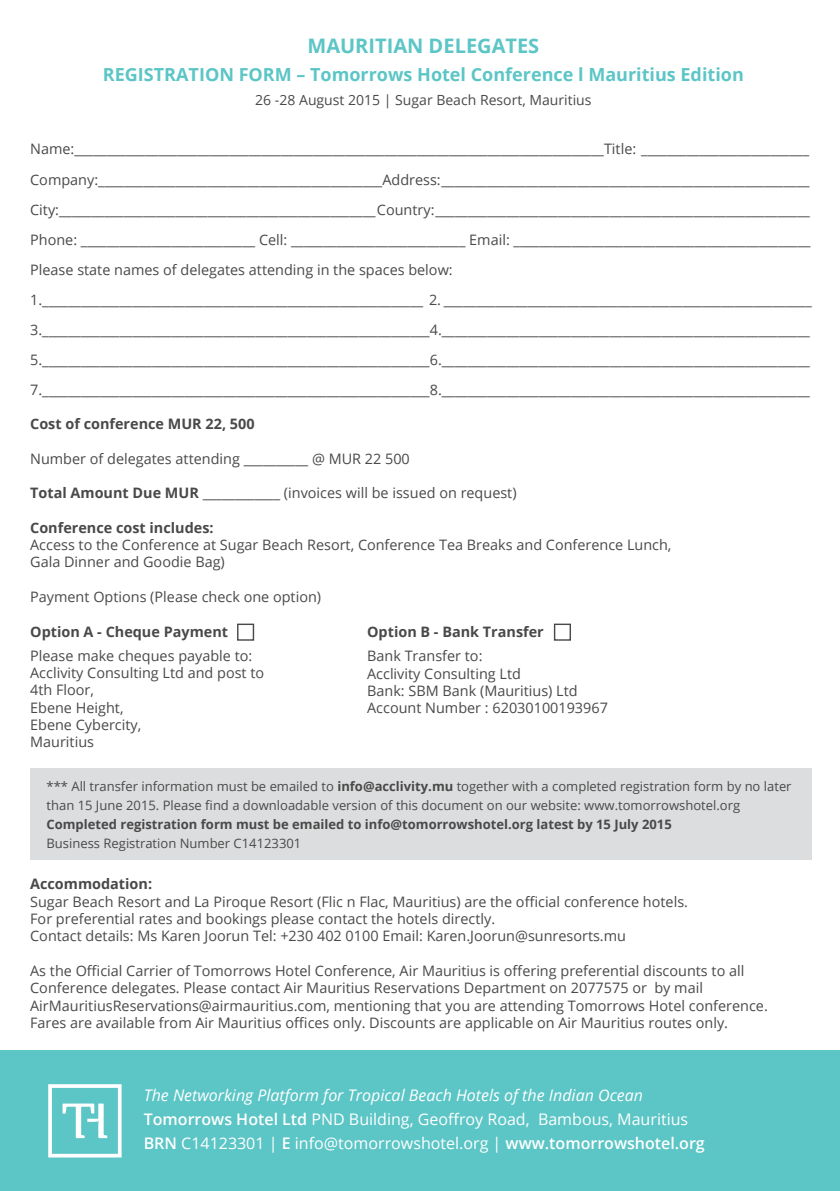
<style>
.page{position:relative;width:840px;height:1191px;background:#fff}
.page>*{position:absolute;margin:0;border:0;box-sizing:border-box;transform-origin:0 0}
.t1{font:700 20px "Open Sans";color:#5cc5c6}
.t2{font:700 18px "Open Sans";color:#5cc5c6}
.t3{font:16px/24px "Open Sans";color:#fff}
.t4{font:14.4px/17.2px "Open Sans";color:#4a494a}
.t5{font:700 14.4px "Open Sans";color:#4a494a}
.t6{font:14px "Open Sans";color:#4a494a}
.t7{font:13px/19px "Open Sans";color:#4a494a}
.t8{font:700 13px "Open Sans";color:#4a494a}
.s1{font-weight:700}
.s2{font-style:italic}
.s3{font-weight:600}
</style>
<div class="page">
<div style="left:0;top:1050px;width:839px;height:141px;background:#5cc5c6"></div>
<svg style="left:48px;top:1084px;width:73px;height:73px"></svg>
<div style="left:553px;top:623px;width:17px;height:17px;border:1px solid #4a494a"></div>
<div style="left:237px;top:623px;width:17px;height:17px;border:1px solid #4a494a"></div>
<div style="left:31px;top:768px;width:780px;height:91px;background:#dcddde"></div>
<h1 class="t1" style="left:307px;top:32px;width:233px">MAURITIAN DELEGATES</h1>
<p class="t2" style="left:103px;top:62px;width:642px">REGISTRATION FORM – Tomorrows Hotel Conference l Mauritius Edition</p>
<p class="t6" style="left:255px;top:90px;width:337px">26 -28 August 2015 | Sugar Beach Resort, Mauritius</p>
<p class="t4" style="left:30px;top:134px;width:782px;line-height:30px">Name:__________________________________________________________________________________Title: __________________________ Company:____________________________________________Address:_________________________________________________________ City:_________________________________________________Country:__________________________________________________________ Phone: ___________________________ Cell: ___________________________ Email: ______________________________________________ Please state names of delegates attending in the spaces below:<br>1.___________________________________________________________ 2. _________________________________________________________ 3.____________________________________________________________4._________________________________________________________ 5.____________________________________________________________6._________________________________________________________ 7.____________________________________________________________8._________________________________________________________</p>
<p class="t5" style="left:30px;top:414px;width:226px">Cost of conference MUR 22, 500</p>
<p class="t4" style="left:30px;top:449px;width:381px">Number of delegates attending __________ @ MUR 22 500</p>
<p class="t4" style="left:30px;top:484px;width:487px"><span class="s1">Total Amount Due MUR</span> ____________ (invoices will be issued on request)</p>
<p class="t5" style="left:30px;top:517px;width:185px">Conference cost includes:</p>
<p class="t4" style="left:30px;top:536px;width:642px">Access to the Conference at Sugar Beach Resort, Conference Tea Breaks and Conference Lunch,<br>Gala Dinner and Goodie Bag)</p>
<p class="t4" style="left:30px;top:588px;width:292px">Payment Options (Please check one option)</p>
<p class="t5" style="left:30px;top:621px;width:199px">Option A - Cheque Payment</p>
<p class="t4" style="left:30px;top:646px;width:235px">Please make cheques payable to:<br>Acclivity Consulting Ltd and post to<br>4th Floor,<br>Ebene Height,<br>Ebene Cybercity,<br>Mauritius</p>
<p class="t5" style="left:367px;top:622px;width:178px">Option B - Bank Transfer</p>
<p class="t4" style="left:367px;top:647px;width:242px">Bank Transfer to:<br>Acclivity Consulting Ltd<br>Bank: SBM Bank (Mauritius) Ltd<br>Account Number : 62030100193967</p>
<p class="t7" style="left:46px;top:776px;width:746px">*** All transfer information must be emailed to <span class="s1">info@acclivity.mu</span> together with a completed registration form by no later than 15 June 2015. Please find a downloadable version of this document on our website: www.tomorrowshotel.org</p>
<p class="t8" style="left:46px;top:815px;width:626px">Completed registration form must be emailed to info@tomorrowshotel.org latest by 15 July 2015</p>
<p class="t7" style="left:46px;top:833px;width:256px">Business Registration Number C14123301</p>
<p class="t5" style="left:30px;top:874px;width:123px">Accommodation:</p>
<p class="t4" style="left:30px;top:892px;width:659px">Sugar Beach Resort and La Piroque Resort (Flic n Flac, Mauritius) are the official conference hotels.<br>For preferential rates and bookings please contact the hotels directly.<br>Contact details: Ms Karen Joorun Tel: +230 402 0100 Email: Karen.Joorun@sunresorts.mu</p>
<p class="t4" style="left:30px;top:961px;width:738px">As the Official Carrier of Tomorrows Hotel Conference, Air Mauritius is offering preferential discounts to all Conference delegates. Please contact Air Mauritius Reservations Department on 2077575 or by mail AirMauritiusReservations@airmauritius.com, mentioning that you are attending Tomorrows Hotel conference.<br>Fares are available from Air Mauritius offices only. Discounts are applicable on Air Mauritius routes only.</p>
<p class="t3" style="left:144px;top:1082px;width:562px"><span class="s2">The Networking Platform for Tropical Beach Hotels of the Indian Ocean<br></span><span class="s3">Tomorrows Hotel Ltd</span> PND Building, Geoffroy Road, Bambous, Mauritius<br><span class="s3">BRN</span> C14123301 | <span class="s3">E</span> info@tomorrowshotel.org | <span class="s3">www.tomorrowshotel.org</span></p>
</div>
